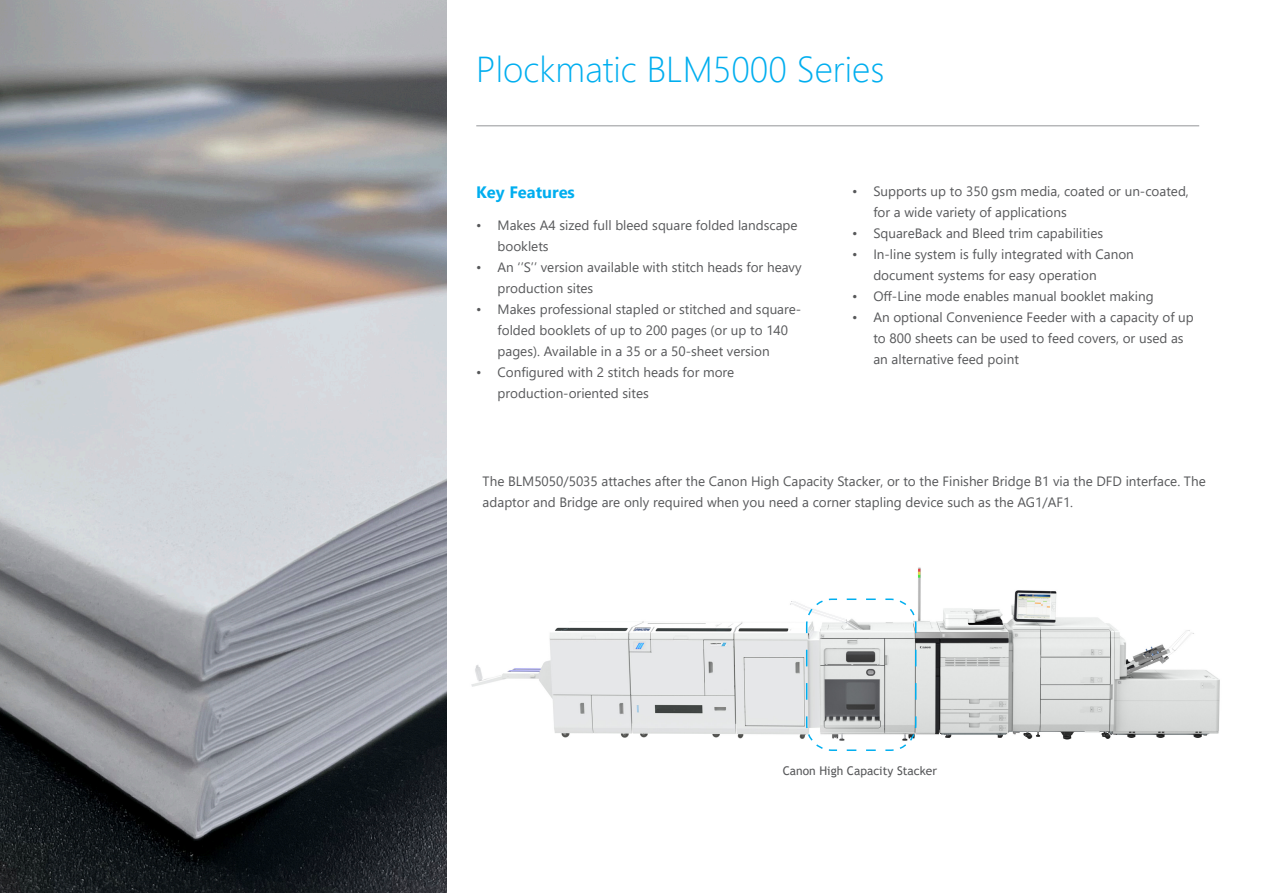
<style>
.page{position:relative;width:1263px;height:893px;background:#fff}
.page>*{position:absolute;margin:0;border:0;box-sizing:border-box;transform-origin:0 0}
.t1{font:300 36px "Segoe UI";color:#00aeef}
.t2{font:700 16.5px "Segoe UI";color:#00aeef}
.t3{font:13.5px/21px "Segoe UI";color:#57585a}
.t4{font:12px "Trebuchet MS";color:#57585a}
</style>
<div class="page">
<img style="left:446px;top:562px;width:774px;height:212px">
<svg style="left:805px;top:598px;width:112px;height:154px"></svg>
<img style="left:0;top:0;width:446px;height:893px">
<hr style="left:476px;top:125px;width:723px;height:1px;background:#939598">
<p class="t1" style="left:476px;top:36px;width:409px">Plockmatic BLM5000 Series</p>
<p class="t2" style="left:476px;top:177px;width:100px">Key Features</p>
<p class="t3" style="left:497px;top:213px;width:302px;text-indent:-21px">• Makes A4 sized full bleed square folded landscape booklets</p>
<p class="t3" style="left:497px;top:255px;width:306px;text-indent:-21px">• An ‘’S’’ version available with stitch heads for heavy production sites</p>
<p class="t3" style="left:497px;top:297px;width:305px;text-indent:-21px">• Makes professional stapled or stitched and square&shy;folded booklets of up to 200 pages (or up to 140 pages). Available in a 35 or a 50-sheet version</p>
<p class="t3" style="left:497px;top:360px;width:238px;text-indent:-21px">• Configured with 2 stitch heads for more production-oriented sites</p>
<p class="t3" style="left:873px;top:179px;width:317px;text-indent:-21px">• Supports up to 350 gsm media, coated or un-coated, for a wide variety of applications</p>
<p class="t3" style="left:852px;top:221px;width:252px">• SquareBack and Bleed trim capabilities</p>
<p class="t3" style="left:873px;top:242px;width:262px;text-indent:-21px">• In-line system is fully integrated with Canon document systems for easy operation</p>
<p class="t3" style="left:852px;top:284px;width:303px">• Off-Line mode enables manual booklet making</p>
<p class="t3" style="left:873px;top:305px;width:322px;text-indent:-21px">• An optional Convenience Feeder with a capacity of up to 800 sheets can be used to feed covers, or used as an alternative feed point</p>
<p class="t3" style="left:483px;top:470px;width:724px">The BLM5050/5035 attaches after the Canon High Capacity Stacker, or to the Finisher Bridge B1 via the DFD interface. The adaptor and Bridge are only required when you need a corner stapling device such as the AG1/AF1.</p>
<p class="t4" style="left:783px;top:763px;width:156px">Canon High Capacity Stacker</p>
</div>
